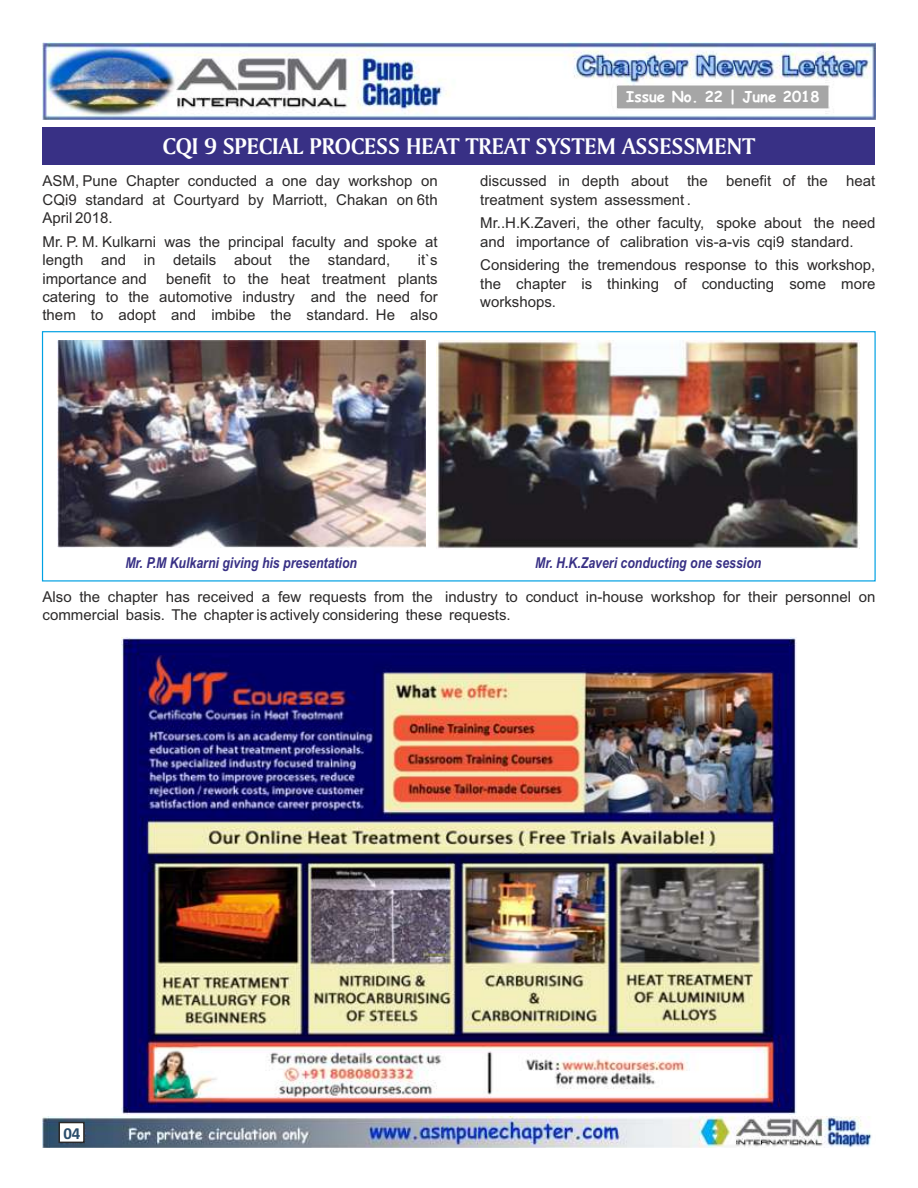
<style>
.page{position:relative;width:918px;height:1188px;background:#fff}
.page>*{position:absolute;margin:0;border:0;box-sizing:border-box;transform-origin:0 0}
.t1{font:24px "Amerigo BT Bold A";color:#fff}
.t2{font:700 16.8px "Calibri";color:#2b4d6b}
.t3{font:15px/18.5px "Arial";color:#2b2929}
.t4{font:italic 700 15px "Arial Narrow";color:#383085}
.t5{font:700 15px "Comic Sans MS";color:#fff}
</style>
<div class="page">
<img style="left:43px;top:1117px;width:829px;height:31px">
<svg style="left:58px;top:1121px;width:27px;height:23px"></svg>
<img style="left:43px;top:43px;width:832px;height:77px">
<div style="left:617px;top:86px;width:211px;height:21px;background:#a6a6a6"></div>
<div style="left:43px;top:128px;width:832px;height:37px;background:#383085"></div>
<div style="left:42px;top:331px;width:834px;height:251px;border:1px solid #00a1e3"></div>
<img style="left:57px;top:341px;width:368px;height:206px">
<img style="left:436px;top:341px;width:424px;height:208px">
<img style="left:122px;top:638px;width:674px;height:476px">
<p class="t5" style="left:626px;top:90px;width:195px">Issue No. 22 | June 2018</p>
<h1 class="t1" style="left:163px;top:136px;width:594px">CQI 9 SPECIAL PROCESS HEAT TREAT SYSTEM ASSESSMENT</h1>
<p class="t3" style="left:43px;top:173px;width:397px">ASM, Pune Chapter conducted a one day workshop on</p>
<p class="t3" style="left:480px;top:173px;width:397px">discussed in depth about the benefit of the heat</p>
<p class="t3" style="left:43px;top:192px;width:397px">CQi9 standard at Courtyard by Marriott, Chakan on 6th</p>
<p class="t3" style="left:480px;top:192px;width:212px">treatment system assessment .</p>
<p class="t3" style="left:43px;top:210px;width:72px">April 2018.</p>
<p class="t3" style="left:480px;top:215px;width:397px">Mr..H.K.Zaveri, the other faculty, spoke about the need</p>
<p class="t3" style="left:43px;top:234px;width:397px">Mr. P. M. Kulkarni was the principal faculty and spoke at</p>
<p class="t3" style="left:480px;top:234px;width:375px">and importance of calibration vis-a-vis cqi9 standard.</p>
<p class="t3" style="left:43px;top:252px;width:349px">length and in details about the standard,</p>
<p class="t3" style="left:418px;top:252px;width:21px">it`s</p>
<p class="t3" style="left:480px;top:257px;width:397px">Considering the tremendous response to this workshop,</p>
<p class="t3" style="left:42px;top:271px;width:106px">importance and</p>
<p class="t3" style="left:166px;top:271px;width:273px">benefit to the heat treatment plants</p>
<p class="t3" style="left:480px;top:276px;width:397px">the chapter is thinking of conducting some more</p>
<p class="t3" style="left:42px;top:289px;width:397px">catering to the automotive industry and the need for</p>
<p class="t3" style="left:480px;top:294px;width:77px">workshops.</p>
<p class="t3" style="left:42px;top:307px;width:397px">them to adopt and imbibe the standard. He also</p>
<p class="t4" style="left:125px;top:557px;width:233px">Mr. P.M Kulkarni giving his presentation</p>
<p class="t4" style="left:535px;top:557px;width:228px">Mr. H.K.Zaveri conducting one session</p>
<p class="t3" style="left:43px;top:589px;width:834px">Also the chapter has received a few requests from the industry to conduct in-house workshop for their personnel on commercial basis. The chapter is actively considering these requests.</p>
<p class="t2" style="left:63px;top:1126px;width:19px">04</p>
</div>
